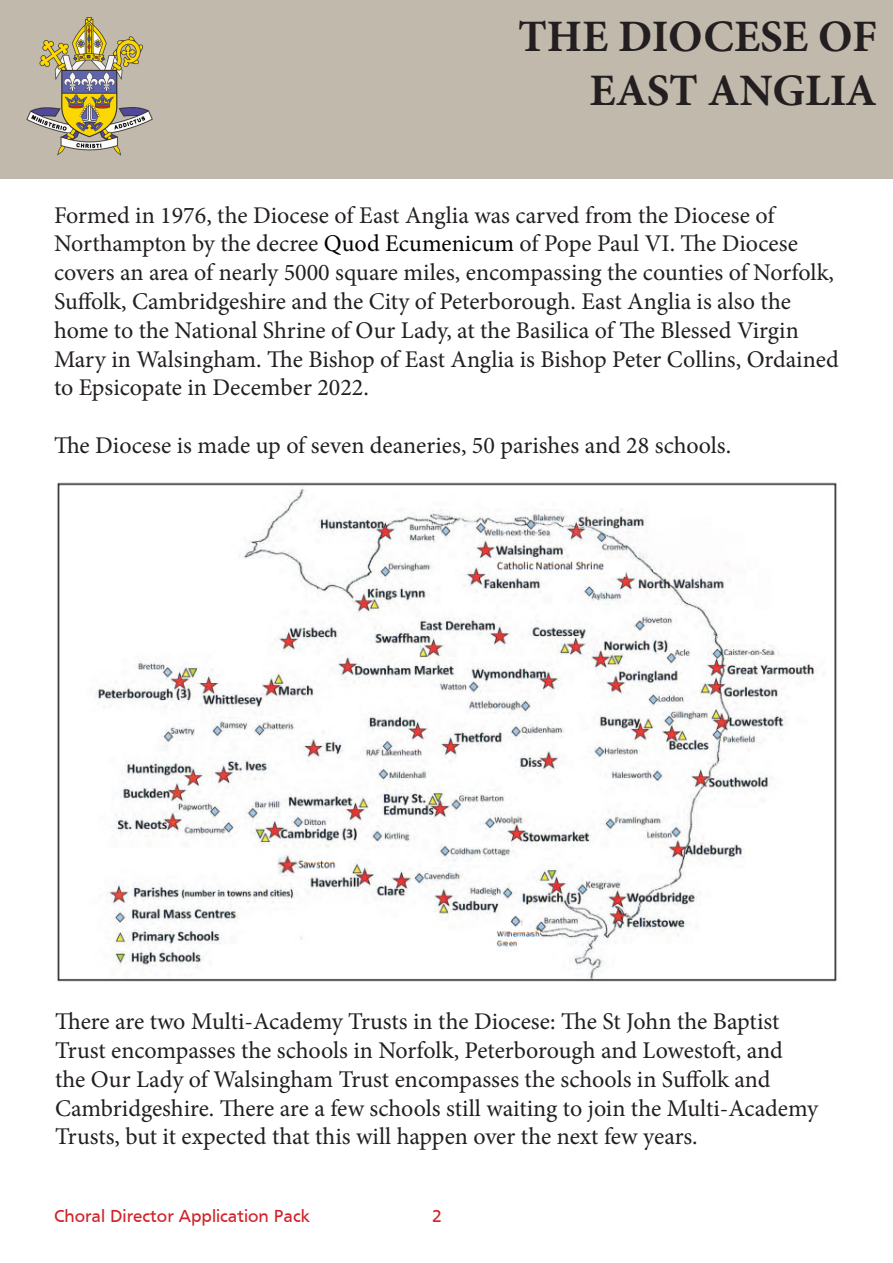
<style>
.page{position:relative;width:893px;height:1263px;background:#fff}
.page>*{position:absolute;margin:0;border:0;box-sizing:border-box;transform-origin:0 0}
.t1{font:700 45px/54px "Minion Pro";color:#231f20;text-align:right}
.t2{font:24px/28.8px "Minion Pro";color:#231f20}
.t3{font:18px "Frutiger";color:#d1232a}
.s1{color:#000}
</style>
<div class="page">
<div style="left:0;top:0;width:893px;height:178px;background:#c1b9ac"></div>
<img style="left:26px;top:17px;width:127px;height:139px">
<img style="left:57px;top:482px;width:780px;height:500px">
<p class="t1" style="left:518px;top:9px;width:360px">THE DIOCESE OF<br>EAST ANGLIA</p>
<p class="t2" style="left:54px;top:201px;width:786px">Formed in 1976, the Diocese of East Anglia was carved from the Diocese of Northampton by the decree <span class="s1">Quod Ecumenicum</span> of Pope Paul VI. The Diocese covers an area of nearly 5000 square miles, encompassing the counties of Norfolk, Suffolk, Cambridgeshire and the City of Peterborough. East Anglia is also the home to the National Shrine of Our Lady, at the Basilica of The Blessed Virgin Mary in Walsingham. The Bishop of East Anglia is Bishop Peter Collins, Ordained to Epsicopate in December 2022.</p>
<p class="t2" style="left:54px;top:431px;width:679px">The Diocese is made up of seven deaneries, 50 parishes and 28 schools.</p>
<p class="t2" style="left:55px;top:1007px;width:765px">There are two Multi-Academy Trusts in the Diocese: The St John the Baptist Trust encompasses the schools in Norfolk, Peterborough and Lowestoft, and the Our Lady of Walsingham Trust encompasses the schools in Suffolk and Cambridgeshire. There are a few schools still waiting to join the Multi-Academy Trusts, but it expected that this will happen over the next few years.</p>
<p class="t3" style="left:54px;top:1206px;width:257px">Choral Director Application Pack</p>
<p class="t3" style="left:432px;top:1206px;width:11px">2</p>
</div>
